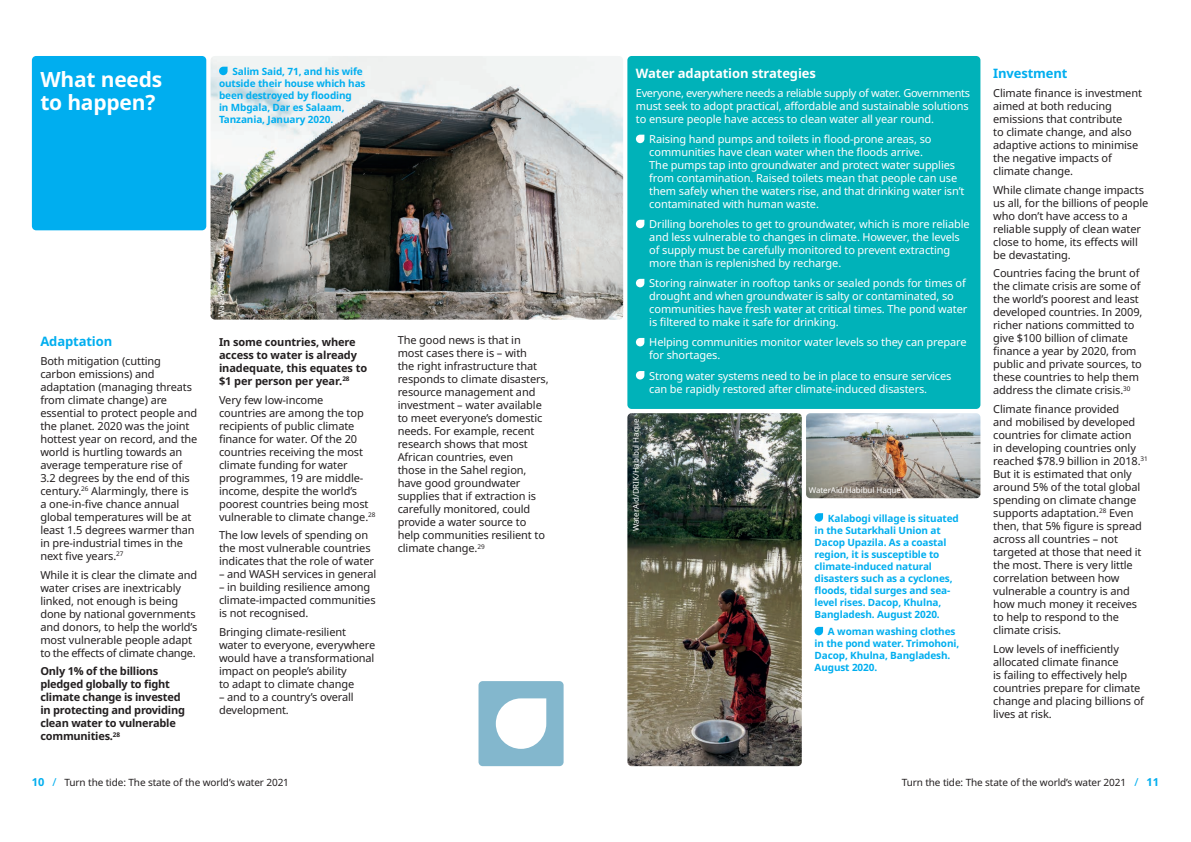
<style>
.page{position:relative;width:1191px;height:842px;background:#fff}
.page>*{position:absolute;margin:0;border:0;box-sizing:border-box;transform-origin:0 0}
.t1{font:700 21px/23px "Noto Sans";letter-spacing:-.01em;color:#fff}
.t2{font:700 13px "Noto Sans";letter-spacing:-.01em;color:#fff}
.t3{font:700 13px "Noto Sans";letter-spacing:-.01em;color:#00aeef}
.t4{font:11px/13px "Noto Sans";letter-spacing:-.01em;color:#231f20}
.t5{font:11px/13px "Noto Sans";letter-spacing:-.01em;color:#fff}
.t6{font:700 11px/13px "Noto Sans";letter-spacing:-.02em;color:#231f20}
.t7{font:700 10px/12px "Noto Sans";letter-spacing:-.01em;color:#00aeef}
.t8{font:10px "Noto Sans";letter-spacing:-.01em;color:#231f20}
.t9{font:8px "Noto Sans";letter-spacing:-.01em;color:#fff}
.s1{font-weight:700;font-size:11px;color:#00aeef}
.s2{font-size:11px;color:#00aeef}
</style>
<div class="page">
<div style="left:627px;top:56px;width:353px;height:353px;background:#00b2b9;border-radius:4px"></div>
<div style="left:32px;top:56px;width:174px;height:174px;background:#00aeef;border-radius:4px"></div>
<img style="left:210px;top:56px;width:413px;height:264px">
<svg style="left:219px;top:67px;width:8px;height:8px"></svg>
<img style="left:627px;top:413px;width:174px;height:353px">
<img style="left:806px;top:413px;width:174px;height:85px">
<svg style="left:636px;top:135px;width:8px;height:8px"></svg>
<svg style="left:636px;top:220px;width:8px;height:8px"></svg>
<svg style="left:636px;top:279px;width:8px;height:8px"></svg>
<svg style="left:636px;top:338px;width:8px;height:8px"></svg>
<svg style="left:636px;top:371px;width:8px;height:8px"></svg>
<div style="left:478px;top:681px;width:85px;height:85px;background:#83b7cd;border-radius:4px"></div>
<svg style="left:496px;top:698px;width:50px;height:51px;background:#eaf2f6"></svg>
<svg style="left:814px;top:513px;width:9px;height:9px"></svg>
<svg style="left:814px;top:627px;width:9px;height:8px"></svg>
<h1 class="t1" style="left:40px;top:68px;width:123px">What needs to happen?</h1>
<p class="t7" style="left:219px;top:66px;width:148px;text-indent:13px">Salim Said, 71, and his wife outside their house which has been destroyed by flooding<br>in Mbgala, Dar es Salaam,<br>Tanzania, January 2020.</p>
<p class="t3" style="left:40px;top:332px;width:73px">Adaptation</p>
<p class="t4" style="left:40px;top:355px;width:159px">Both mitigation (cutting carbon emissions) and adaptation (managing threats from climate change) are essential to protect people and the planet. 2020 was the joint hottest year on record, and the world is hurtling towards an average temperature rise of<br>3.2 degrees by the end of this century.<sup>26</sup> Alarmingly, there is a one-in-five chance annual global temperatures will be at least 1.5 degrees warmer than in pre-industrial times in the next five years.<sup>27</sup></p>
<p class="t4" style="left:40px;top:568px;width:158px">While it is clear the climate and water crises are inextricably linked, not enough is being done by national governments and donors, to help the world’s most vulnerable people adapt to the effects of climate change.</p>
<p class="t6" style="left:40px;top:665px;width:146px">Only 1% of the billions pledged globally to fight climate change is invested in protecting and providing clean water to vulnerable communities.<sup>28</sup></p>
<p class="t9" style="left:215px;top:317px;width:72px;rotate:-90deg">WaterAid/Sam Vox.</p>
<p class="t6" style="left:219px;top:336px;width:150px">In some countries, where access to water is already inadequate, this equates to $1 per person per year.<sup>28</sup></p>
<p class="t4" style="left:219px;top:393px;width:158px">Very few low-income<br>countries are among the top recipients of public climate finance for water. Of the 20 countries receiving the most climate funding for water programmes, 19 are middle&shy;income, despite the world’s poorest countries being most vulnerable to climate change.<sup>28</sup></p>
<p class="t4" style="left:219px;top:529px;width:156px">The low levels of spending on the most vulnerable countries indicates that the role of water</p>
<p class="t4" style="left:219px;top:568px;width:159px">– and WASH services in general</p>
<p class="t4" style="left:219px;top:581px;width:158px">– in building resilience among climate-impacted communities is not recognised.</p>
<p class="t4" style="left:219px;top:626px;width:158px">Bringing climate-resilient water to everyone, everywhere would have a transformational impact on people’s ability<br>to adapt to climate change</p>
<p class="t4" style="left:219px;top:691px;width:136px">– and to a country’s overall development.</p>
<p class="t4" style="left:398px;top:334px;width:152px">The good news is that in most cases there is – with<br>the right infrastructure that responds to climate disasters, resource management and investment – water available to meet everyone’s domestic needs. For example, recent research shows that most<br>African countries, even<br>those in the Sahel region, have good groundwater supplies that if extraction is carefully monitored, could provide a water source to help communities resilient to climate change.<sup>29</sup></p>
<p class="t2" style="left:636px;top:64px;width:181px">Water adaptation strategies</p>
<p class="t5" style="left:636px;top:87px;width:336px">Everyone, everywhere needs a reliable supply of water. Governments must seek to adopt practical, affordable and sustainable solutions to ensure people have access to clean water all year round.</p>
<p class="t5" style="left:649px;top:133px;width:317px">Raising hand pumps and toilets in flood-prone areas, so communities have clean water when the floods arrive.<br>The pumps tap into groundwater and protect water supplies from contamination. Raised toilets mean that people can use them safely when the waters rise, and that drinking water isn’t contaminated with human waste.</p>
<p class="t5" style="left:649px;top:218px;width:322px">Drilling boreholes to get to groundwater, which is more reliable and less vulnerable to changes in climate. However, the levels of supply must be carefully monitored to prevent extracting more than is replenished by recharge.</p>
<p class="t5" style="left:649px;top:277px;width:319px">Storing rainwater in rooftop tanks or sealed ponds for times of drought and when groundwater is salty or contaminated, so communities have fresh water at critical times. The pond water is filtered to make it safe for drinking.</p>
<p class="t5" style="left:649px;top:336px;width:319px">Helping communities monitor water levels so they can prepare for shortages.</p>
<p class="t5" style="left:649px;top:369px;width:304px">Strong water systems need to be in place to ensure services can be rapidly restored after climate-induced disasters.</p>
<p class="t9" style="left:630px;top:531px;width:115px;rotate:-90deg">WaterAid/DRIK/Habibul Haque</p>
<p class="t9" style="left:809px;top:485px;width:94px">WaterAid/Habibul Haque</p>
<p class="t7" style="left:814px;top:512px;width:146px;text-indent:13px">Kalabogi village is situated in the Sutarkhali Union at<br>Dacop Upazila. As a coastal region, it is susceptible to climate-induced natural disasters such as a cyclones, floods, tidal surges and sea&shy;level rises. Dacop, Khulna,<br>Bangladesh. August 2020.</p>
<p class="t7" style="left:814px;top:626px;width:146px;text-indent:13px">A woman washing clothes in the pond water. Trimohoni,<br>Dacop, Khulna, Bangladesh.<br>August 2020.</p>
<p class="t3" style="left:993px;top:64px;width:76px">Investment</p>
<p class="t4" style="left:993px;top:87px;width:150px">Climate finance is investment aimed at both reducing emissions that contribute<br>to climate change, and also adaptive actions to minimise the negative impacts of climate change.</p>
<p class="t4" style="left:993px;top:184px;width:157px">While climate change impacts us all, for the billions of people who don’t have access to a reliable supply of clean water close to home, its effects will be devastating.</p>
<p class="t4" style="left:993px;top:267px;width:151px">Countries facing the brunt of the climate crisis are some of the world’s poorest and least developed countries. In 2009, richer nations committed to give $100 billion of climate finance a year by 2020, from public and private sources, to these countries to help them address the climate crisis.<sup>30</sup></p>
<p class="t4" style="left:993px;top:403px;width:156px">Climate finance provided<br>and mobilised by developed countries for climate action<br>in developing countries only reached $78.9 billion in 2018.<sup>31<br></sup>But it is estimated that only around 5% of the total global spending on climate change supports adaptation.<sup>28</sup> Even then, that 5% figure is spread across all countries – not targeted at those that need it the most. There is very little correlation between how vulnerable a country is and how much money it receives to help to respond to the climate crisis.</p>
<p class="t4" style="left:993px;top:643px;width:152px">Low levels of inefficiently allocated climate finance<br>is failing to effectively help countries prepare for climate change and placing billions of lives at risk.</p>
<p class="t8" style="left:32px;top:775px;width:259px"><span class="s1">10</span> <span class="s2">/</span> Turn the tide: The state of the world’s water 2021</p>
<p class="t8" style="left:901px;top:775px;width:259px">Turn the tide: The state of the world’s water 2021 <span class="s2">/</span> <span class="s1">11</span></p>
</div>
